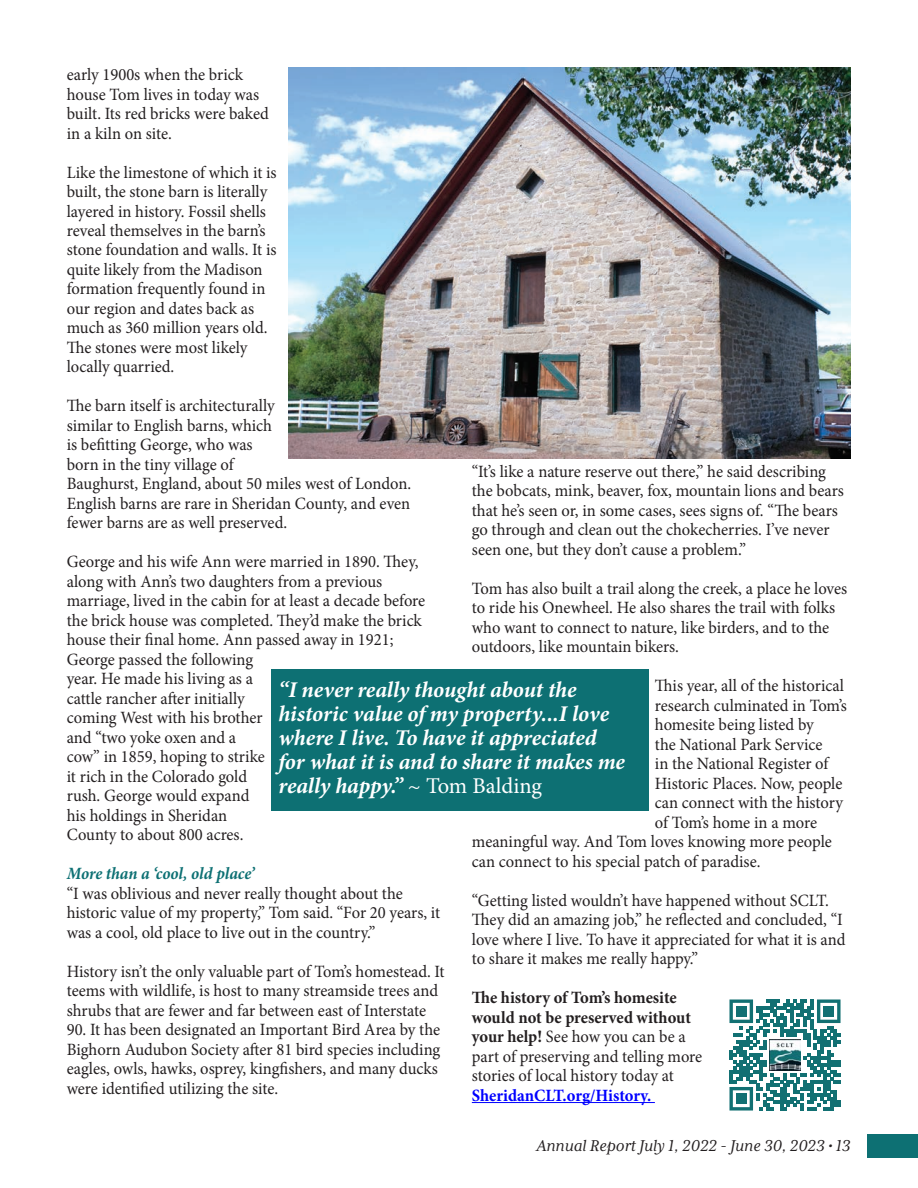
<style>
.page{position:relative;width:918px;height:1188px;background:#fff}
.page>*{position:absolute;margin:0;border:0;box-sizing:border-box;transform-origin:0 0}
.t1{font:italic 700 22.5px/24px "Minion Pro";letter-spacing:-.005em;color:#fff}
.t2{font:italic 18px "Mrs Eaves XL Serif OT";color:#231f20}
.t3{font:17.25px/19.5px "Minion Pro";letter-spacing:-.005em;color:#231f20;scale:.96 1}
.t4{font:italic 700 17.25px "Minion Pro";letter-spacing:-.005em;color:#0d7073;scale:.96 1}
.s1{font-weight:700}
.s2{font-weight:700;color:#00f}
.s3{font-weight:400;font-style:normal}
</style>
<div class="page">
<div style="left:868px;top:1134px;width:50px;height:24px;background:#0d7073"></div>
<hr style="left:472px;top:1102px;width:183px;height:1px;background:#00f">
<img style="left:288px;top:68px;width:562px;height:390px">
<div style="left:272px;top:669px;width:378px;height:141px;background:#0d7073"></div>
<svg style="left:729px;top:999px;width:112px;height:112px"></svg>
<img style="left:769px;top:1039px;width:32px;height:32px">
<p class="t3" style="left:67px;top:65px;width:212px">early 1900s when the brick house Tom lives in today was built. Its red bricks were baked in a kiln on site.</p>
<p class="t3" style="left:67px;top:162px;width:220px">Like the limestone of which it is built, the stone barn is literally layered in history. Fossil shells reveal themselves in the barn’s stone foundation and walls. It is quite likely from the Madison formation frequently found in our region and dates back as much as 360 million years old.<br>The stones were most likely locally quarried.</p>
<p class="t3" style="left:67px;top:396px;width:360px">The barn itself is architecturally<br>similar to English barns, which<br>is befitting George, who was<br>born in the tiny village of<br>Baughurst, England, about 50 miles west of London.<br>English barns are rare in Sheridan County, and even fewer barns are as well preserved.</p>
<p class="t3" style="left:67px;top:552px;width:375px">George and his wife Ann were married in 1890. They, along with Ann’s two daughters from a previous marriage, lived in the cabin for at least a decade before the brick house was completed. They’d make the brick house their final home. Ann passed away in 1921; George passed the following<br>year. He made his living as a<br>cattle rancher after initially<br>coming West with his brother<br>and “two yoke oxen and a<br>cow” in 1859, hoping to strike<br>it rich in the Colorado gold<br>rush. George would expand<br>his holdings in Sheridan<br>County to about 800 acres.</p>
<p class="t4" style="left:67px;top:862px;width:197px">More than a ‘cool, old place’</p>
<p class="t3" style="left:67px;top:884px;width:391px">“I was oblivious and never really thought about the historic value of my property,” Tom said. “For 20 years, it was a cool, old place to live out in the country.”</p>
<p class="t3" style="left:67px;top:962px;width:395px">History isn’t the only valuable part of Tom’s homestead. It teems with wildlife, is host to many streamside trees and shrubs that are fewer and far between east of Interstate</p>
<p class="t3" style="left:67px;top:1020px;width:391px">90. It has been designated an Important Bird Area by the Bighorn Audubon Society after 81 bird species including eagles, owls, hawks, osprey, kingfishers, and many ducks were identified utilizing the site.</p>
<p class="t3" style="left:472px;top:462px;width:389px">“It’s like a nature reserve out there,” he said describing the bobcats, mink, beaver, fox, mountain lions and bears that he’s seen or, in some cases, sees signs of. “The bears go through and clean out the chokecherries. I’ve never seen one, but they don’t cause a problem.”</p>
<p class="t3" style="left:472px;top:579px;width:393px">Tom has also built a trail along the creek, a place he loves to ride his Onewheel. He also shares the trail with folks who want to connect to nature, like birders, and to the outdoors, like mountain bikers.</p>
<p class="t3" style="left:655px;top:676px;width:199px">This year, all of the historical</p>
<p class="t3" style="left:655px;top:696px;width:202px">research culminated in Tom’s</p>
<p class="t3" style="left:655px;top:715px;width:167px">homesite being listed by</p>
<p class="t3" style="left:655px;top:735px;width:176px">the National Park Service</p>
<p class="t3" style="left:655px;top:754px;width:182px">in the National Register of</p>
<p class="t3" style="left:655px;top:774px;width:197px">Historic Places. Now, people</p>
<p class="t3" style="left:655px;top:793px;width:197px">can connect with the history</p>
<p class="t3" style="left:655px;top:813px;width:170px">of Tom’s home in a more</p>
<p class="t3" style="left:472px;top:832px;width:377px">meaningful way. And Tom loves knowing more people</p>
<p class="t3" style="left:472px;top:852px;width:302px">can connect to his special patch of paradise.</p>
<p class="t3" style="left:472px;top:891px;width:391px">“Getting listed wouldn’t have happened without SCLT.<br>They did an amazing job,” he reflected and concluded, “I love where I live. To have it appreciated for what it is and to share it makes me really happy.”</p>
<p class="t3" style="left:472px;top:988px;width:241px"><span class="s1">The history of Tom’s homesite would not be preserved without your help!</span> See how you can be a part of preserving and telling more stories of local history today at<br><span class="s2">SheridanCLT.org/History.</span></p>
<p class="t1" style="left:279px;top:677px;width:348px">“I never really thought about the historic value of my property...I love where I live. To have it appreciated for what it is and to share it makes me really happy.” <span class="s3">~ Tom Balding</span></p>
<p class="t2" style="left:536px;top:1135px;width:316px">Annual Report July 1, 2022 - June 30, 2023 • 13</p>
</div>
